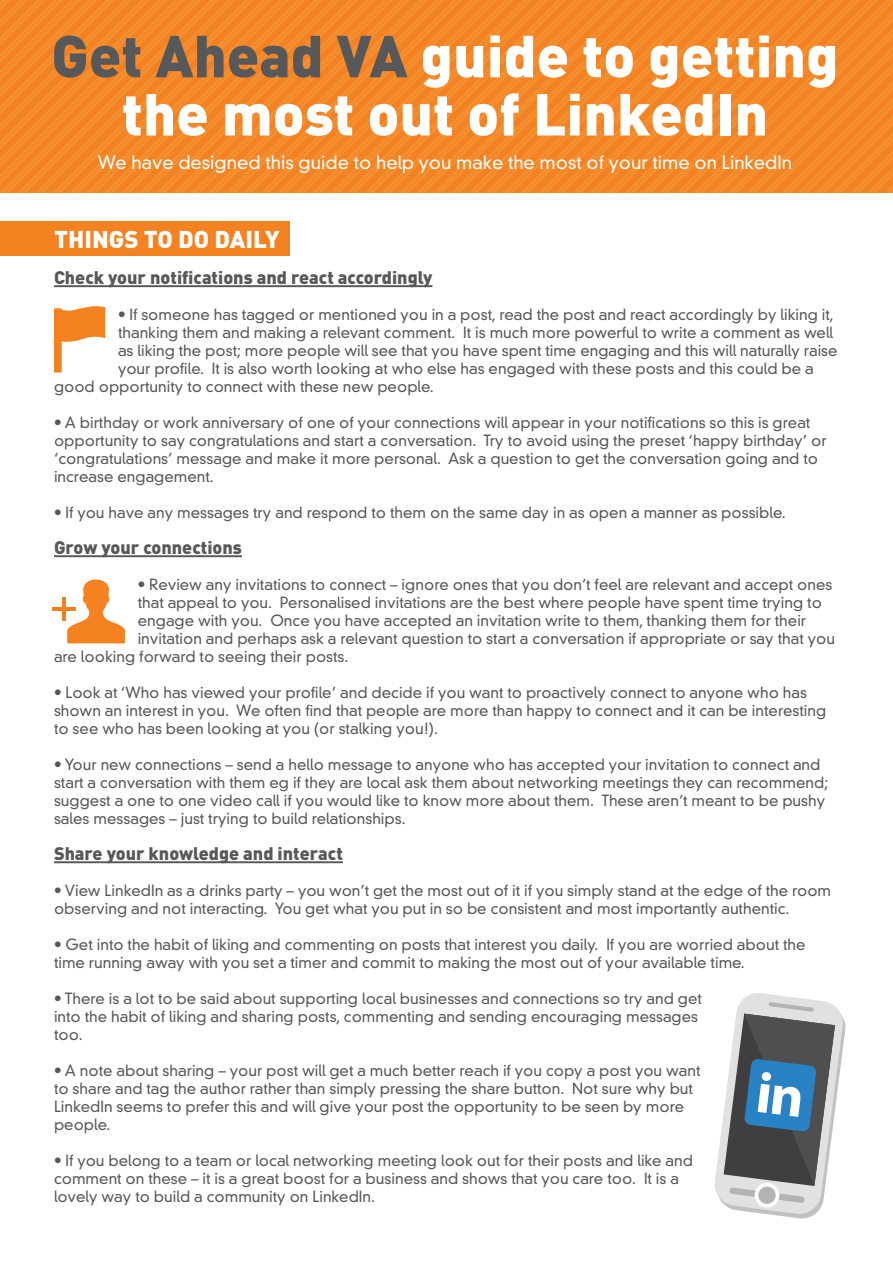
<style>
.page{position:relative;width:893px;height:1263px;background:#fff}
.page>*{position:absolute;margin:0;border:0;box-sizing:border-box;transform-origin:0 0}
.t1{font:900 58.2px/58.2px "DIN";color:#fff;text-align:center}
.t2{font:900 24px "DIN";color:#fff}
.t3{font:900 18px "DIN";color:#57585a}
.t4{font:300 18px "DIN Neuzeit Grotesk Std";color:#fff}
.t5{font:300 15px/18px "DIN Neuzeit Grotesk Std";color:#57585a}
.s1{color:#57585a}
</style>
<div class="page">
<svg style="left:0;top:0;width:893px;height:48px;background:#f38728"></svg>
<svg style="left:0;top:48px;width:893px;height:144px;background:#f38728"></svg>
<svg style="left:67px;top:580px;width:58px;height:63px"></svg>
<hr style="left:63px;top:597px;width:3px;height:24px;background:#f58220">
<hr style="left:52px;top:607px;width:24px;height:3px;background:#f58220">
<svg style="left:54px;top:306px;width:51px;height:66px"></svg>
<svg style="left:714px;top:993px;width:132px;height:226px"></svg>
<div style="left:0;top:221px;width:289px;height:34px;background:#f58220"></div>
<hr style="left:54px;top:285px;width:378px;height:2px;background:#57585a">
<hr style="left:54px;top:555px;width:188px;height:2px;background:#57585a">
<hr style="left:54px;top:861px;width:289px;height:2px;background:#57585a">
<h1 class="t1" style="left:51px;top:24px;width:789px"><span class="s1">Get Ahead VA</span> guide to getting the most out of LinkedIn</h1>
<p class="t4" style="left:98px;top:151px;width:696px">We have designed this guide to help you make the most of your time on LinkedIn</p>
<h2 class="t2" style="left:54px;top:223px;width:227px">THINGS TO DO DAILY</h2>
<p class="t3" style="left:54px;top:265px;width:380px">Check your notifications and react accordingly</p>
<p class="t5" style="left:118px;top:305px;width:717px">• If someone has tagged or mentioned you in a post, read the post and react accordingly by liking it,</p>
<p class="t5" style="left:118px;top:323px;width:717px">thanking them and making a relevant comment. It is much more powerful to write a comment as well</p>
<p class="t5" style="left:118px;top:341px;width:721px">as liking the post; more people will see that you have spent time engaging and this will naturally raise</p>
<p class="t5" style="left:118px;top:359px;width:697px">your profile. It is also worth looking at who else has engaged with these posts and this could be a</p>
<p class="t5" style="left:54px;top:377px;width:381px">good opportunity to connect with these new people.</p>
<p class="t5" style="left:54px;top:413px;width:774px">• A birthday or work anniversary of one of your connections will appear in your notifications so this is great opportunity to say congratulations and start a conversation. Try to avoid using the preset ‘happy birthday’ or ‘congratulations’ message and make it more personal. Ask a question to get the conversation going and to increase engagement.</p>
<p class="t5" style="left:54px;top:503px;width:733px">• If you have any messages try and respond to them on the same day in as open a manner as possible.</p>
<p class="t3" style="left:54px;top:535px;width:190px">Grow your connections</p>
<p class="t5" style="left:138px;top:575px;width:696px">• Review any invitations to connect – ignore ones that you don’t feel are relevant and accept ones</p>
<p class="t5" style="left:138px;top:593px;width:686px">that appeal to you. Personalised invitations are the best where people have spent time trying to</p>
<p class="t5" style="left:138px;top:611px;width:670px">engage with you. Once you have accepted an invitation write to them, thanking them for their</p>
<p class="t5" style="left:138px;top:629px;width:699px">invitation and perhaps ask a relevant question to start a conversation if appropriate or say that you</p>
<p class="t5" style="left:54px;top:647px;width:296px">are looking forward to seeing their posts.</p>
<p class="t5" style="left:54px;top:683px;width:774px">• Look at ‘Who has viewed your profile’ and decide if you want to proactively connect to anyone who has shown an interest in you. We often find that people are more than happy to connect and it can be interesting to see who has been looking at you (or stalking you!).</p>
<p class="t5" style="left:54px;top:755px;width:776px">• Your new connections – send a hello message to anyone who has accepted your invitation to connect and start a conversation with them eg if they are local ask them about networking meetings they can recommend; suggest a one to one video call if you would like to know more about them. These aren’t meant to be pushy sales messages – just trying to build relationships.</p>
<p class="t3" style="left:54px;top:841px;width:290px">Share your knowledge and interact</p>
<p class="t5" style="left:54px;top:881px;width:779px">• View LinkedIn as a drinks party – you won’t get the most out of it if you simply stand at the edge of the room observing and not interacting. You get what you put in so be consistent and most importantly authentic.</p>
<p class="t5" style="left:54px;top:935px;width:753px">• Get into the habit of liking and commenting on posts that interest you daily. If you are worried about the time running away with you set a timer and commit to making the most out of your available time.</p>
<p class="t5" style="left:54px;top:989px;width:649px">• There is a lot to be said about supporting local businesses and connections so try and get into the habit of liking and sharing posts, commenting and sending encouraging messages too.</p>
<p class="t5" style="left:54px;top:1061px;width:648px">• A note about sharing – your post will get a much better reach if you copy a post you want to share and tag the author rather than simply pressing the share button. Not sure why but LinkedIn seems to prefer this and will give your post the opportunity to be seen by more people.</p>
<p class="t5" style="left:54px;top:1151px;width:641px">• If you belong to a team or local networking meeting look out for their posts and like and comment on these – it is a great boost for a business and shows that you care too. It is a lovely way to build a community on LinkedIn.</p>
</div>
